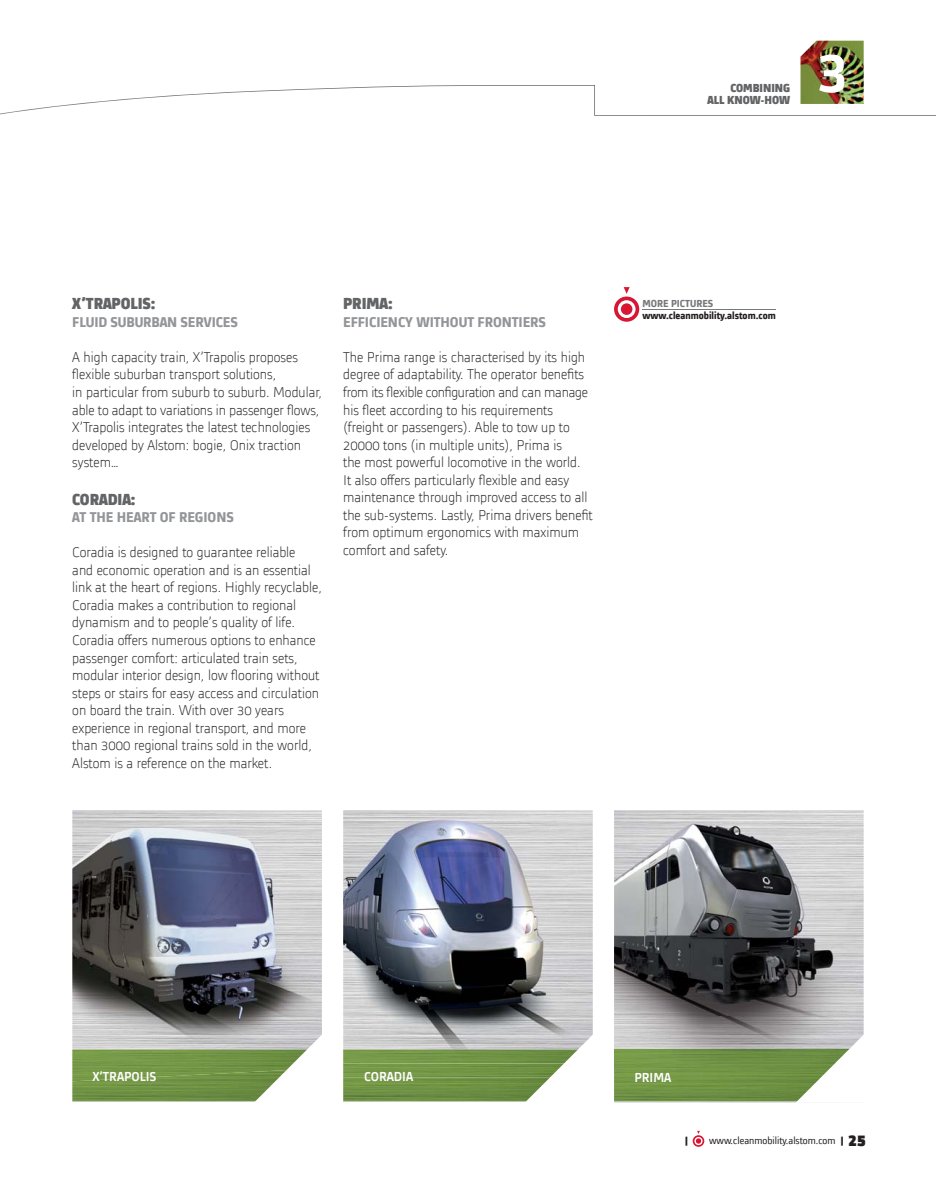
<style>
.page{position:relative;width:936px;height:1191px;background:#fff}
.page>*{position:absolute;margin:0;border:0;box-sizing:border-box;transform-origin:0 0}
.t1{font:500 63.9px "Alstom";color:#fff}
.t2{font:900 16.5px "Alstom";letter-spacing:-.005em;color:#636466}
.t3{font:300 14.7px/17.5px "Alstom";color:#231f20}
.t4{font:700 14.7px "Alstom";letter-spacing:-.005em;color:#939598}
.t5{font:500 13.5px "Alstom";color:#fff}
.t6{font:900 12px/12px "Alstom";color:#636466;text-align:right}
.t7{font:10.5px "Alstom";color:#231f20}
.t8{font:700 10.5px "Alstom";color:#231f20}
.t9{font:700 10.5px "Alstom";color:#77787b}
.t10{font:900 9.75px "Alstom";color:#231f20}
.s1{font-weight:900;font-size:9.75px}
.s2{font-weight:900;font-size:18px}
</style>
<div class="page">
<svg style="left:692px;top:1135px;width:12px;height:11px"></svg>
<svg style="left:694px;top:1136px;width:8px;height:9px"></svg>
<svg style="left:695px;top:1130px;width:6px;height:13px"></svg>
<svg style="left:0;top:85px;width:935px;height:31px"></svg>
<img style="left:72px;top:828px;width:250px;height:221px">
<img style="left:592px;top:816px;width:1px;height:233px">
<img style="left:343px;top:816px;width:249px;height:233px">
<img style="left:614px;top:810px;width:249px;height:239px">
<img style="left:72px;top:1081px;width:182px;height:20px">
<img style="left:72px;top:1049px;width:182px;height:32px">
<svg style="left:254px;top:1033px;width:68px;height:69px"></svg>
<img style="left:343px;top:1049px;width:181px;height:52px">
<svg style="left:524px;top:1033px;width:69px;height:69px"></svg>
<img style="left:614px;top:1068px;width:181px;height:33px">
<img style="left:614px;top:1049px;width:181px;height:19px">
<svg style="left:795px;top:1033px;width:69px;height:69px"></svg>
<svg style="left:614px;top:296px;width:25px;height:26px"></svg>
<svg style="left:617px;top:300px;width:18px;height:18px"></svg>
<div style="left:621px;top:303px;width:11px;height:12px;background:#d71634;border-radius:50%"></div>
<svg style="left:623px;top:287px;width:6px;height:7px"></svg>
<hr style="left:642px;top:309px;width:133px;height:1px;background:#77787b">
<img style="left:800px;top:41px;width:63px;height:63px">
<p class="t6" style="left:707px;top:82px;width:84px">COMBINING<br>ALL KNOW-HOW</p>
<h1 class="t1" style="left:816px;top:41px;width:33px">3</h1>
<p class="t2" style="left:72px;top:296px;width:85px">X’TRAPOLIS:</p>
<p class="t4" style="left:72px;top:315px;width:167px">FLUID SUBURBAN SERVICES</p>
<p class="t3" style="left:72px;top:349px;width:251px">A high capacity train, X’Trapolis proposes flexible suburban transport solutions,<br>in particular from suburb to suburb. Modular, able to adapt to variations in passenger flows, X’Trapolis integrates the latest technologies developed by Alstom: bogie, Onix traction system…</p>
<p class="t2" style="left:72px;top:491px;width:65px">CORADIA:</p>
<p class="t4" style="left:72px;top:510px;width:163px">AT THE HEART OF REGIONS</p>
<p class="t3" style="left:72px;top:544px;width:251px">Coradia is designed to guarantee reliable<br>and economic operation and is an essential link at the heart of regions. Highly recyclable, Coradia makes a contribution to regional dynamism and to people’s quality of life.<br>Coradia offers numerous options to enhance passenger comfort: articulated train sets, modular interior design, low flooring without steps or stairs for easy access and circulation on board the train. With over 30 years experience in regional transport, and more than 3000 regional trains sold in the world, Alstom is a reference on the market.</p>
<p class="t2" style="left:343px;top:296px;width:51px">PRIMA:</p>
<p class="t4" style="left:343px;top:315px;width:204px">EFFICIENCY WITHOUT FRONTIERS</p>
<p class="t3" style="left:343px;top:349px;width:251px">The Prima range is characterised by its high degree of adaptability. The operator benefits from its flexible configuration and can manage his fleet according to his requirements (freight or passengers). Able to tow up to 20000 tons (in multiple units), Prima is<br>the most powerful locomotive in the world.<br>It also offers particularly flexible and easy maintenance through improved access to all the sub-systems. Lastly, Prima drivers benefit from optimum ergonomics with maximum comfort and safety.</p>
<p class="t9" style="left:642px;top:299px;width:72px">MORE PICTURES</p>
<p class="t8" style="left:642px;top:311px;width:135px">www.cleanmobility.alstom.com</p>
<p class="t5" style="left:92px;top:1070px;width:66px">X’TRAPOLIS</p>
<p class="t5" style="left:364px;top:1070px;width:51px">CORADIA</p>
<p class="t5" style="left:634px;top:1071px;width:38px">PRIMA</p>
<p class="t10" style="left:685px;top:1136px;width:4px">|</p>
<p class="t7" style="left:709px;top:1135px;width:159px">www.cleanmobility.alstom.com <span class="s1">|</span> <span class="s2">25</span></p>
</div>
